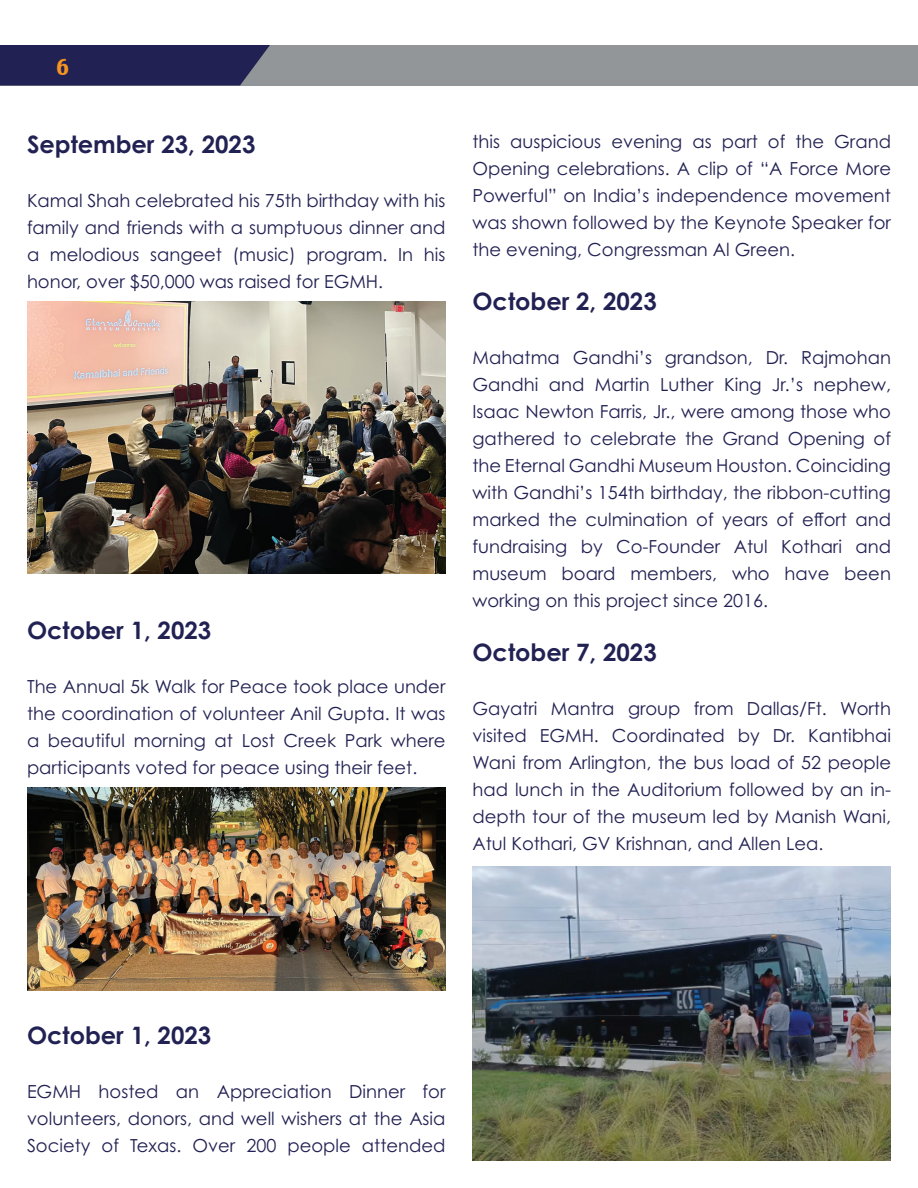
<style>
.page{position:relative;width:918px;height:1188px;background:#fff}
.page>*{position:absolute;margin:0;border:0;box-sizing:border-box;transform-origin:0 0}
.t1{font:700 24px "Century Gothic Pro";color:#212153}
.t2{font:700 24px "Castle T";color:#f69421}
.t3{font:18px/27px "Century Gothic Pro";color:#212153;text-align:justify}
</style>
<div class="page">
<div style="left:0;top:45px;width:918px;height:41px;background:#939698"></div>
<div style="left:0;top:45px;width:270px;height:40px;background:#212153"></div>
<img style="left:27px;top:788px;width:419px;height:202px">
<img style="left:472px;top:866px;width:419px;height:295px">
<img style="left:27px;top:302px;width:419px;height:271px">
<h1 class="t2" style="left:56px;top:53px;width:15px">6</h1>
<h1 class="t1" style="left:27px;top:129px;width:230px">September 23, 2023</h1>
<p class="t3" style="left:27px;top:186px;width:420px">Kamal Shah celebrated his 75th birthday with his family and friends with a sumptuous dinner and a melodious sangeet (music) program. In his honor, over $50,000 was raised for EGMH.</p>
<h1 class="t1" style="left:27px;top:615px;width:186px">October 1, 2023</h1>
<p class="t3" style="left:27px;top:672px;width:420px">The Annual 5k Walk for Peace took place under the coordination of volunteer Anil Gupta. It was a beautiful morning at Lost Creek Park where participants voted for peace using their feet.</p>
<p class="t3" style="left:472px;top:128px;width:420px">this auspicious evening as part of the Grand Opening celebrations. A clip of “A Force More Powerful” on India’s independence movement was shown followed by the Keynote Speaker for the evening, Congressman Al Green.</p>
<h1 class="t1" style="left:472px;top:287px;width:186px">October 2, 2023</h1>
<p class="t3" style="left:472px;top:344px;width:420px">Mahatma Gandhi’s grandson, Dr. Rajmohan Gandhi and Martin Luther King Jr.’s nephew, Isaac Newton Farris, Jr., were among those who gathered to celebrate the Grand Opening of the Eternal Gandhi Museum Houston. Coinciding with Gandhi’s 154th birthday, the ribbon-cutting marked the culmination of years of effort and fundraising by Co-Founder Atul Kothari and museum board members, who have been working on this project since 2016.</p>
<h1 class="t1" style="left:472px;top:638px;width:186px">October 7, 2023</h1>
<p class="t3" style="left:472px;top:695px;width:420px">Gayatri Mantra group from Dallas/Ft. Worth visited EGMH. Coordinated by Dr. Kantibhai Wani from Arlington, the bus load of 52 people had lunch in the Auditorium followed by an in&shy;depth tour of the museum led by Manish Wani, Atul Kothari, GV Krishnan, and Allen Lea.</p>
<h1 class="t1" style="left:27px;top:1020px;width:186px">October 1, 2023</h1>
<p class="t3" style="left:27px;top:1077px;width:420px">EGMH hosted an Appreciation Dinner for volunteers, donors, and well wishers at the Asia Society of Texas. Over 200 people attended</p>
</div>
